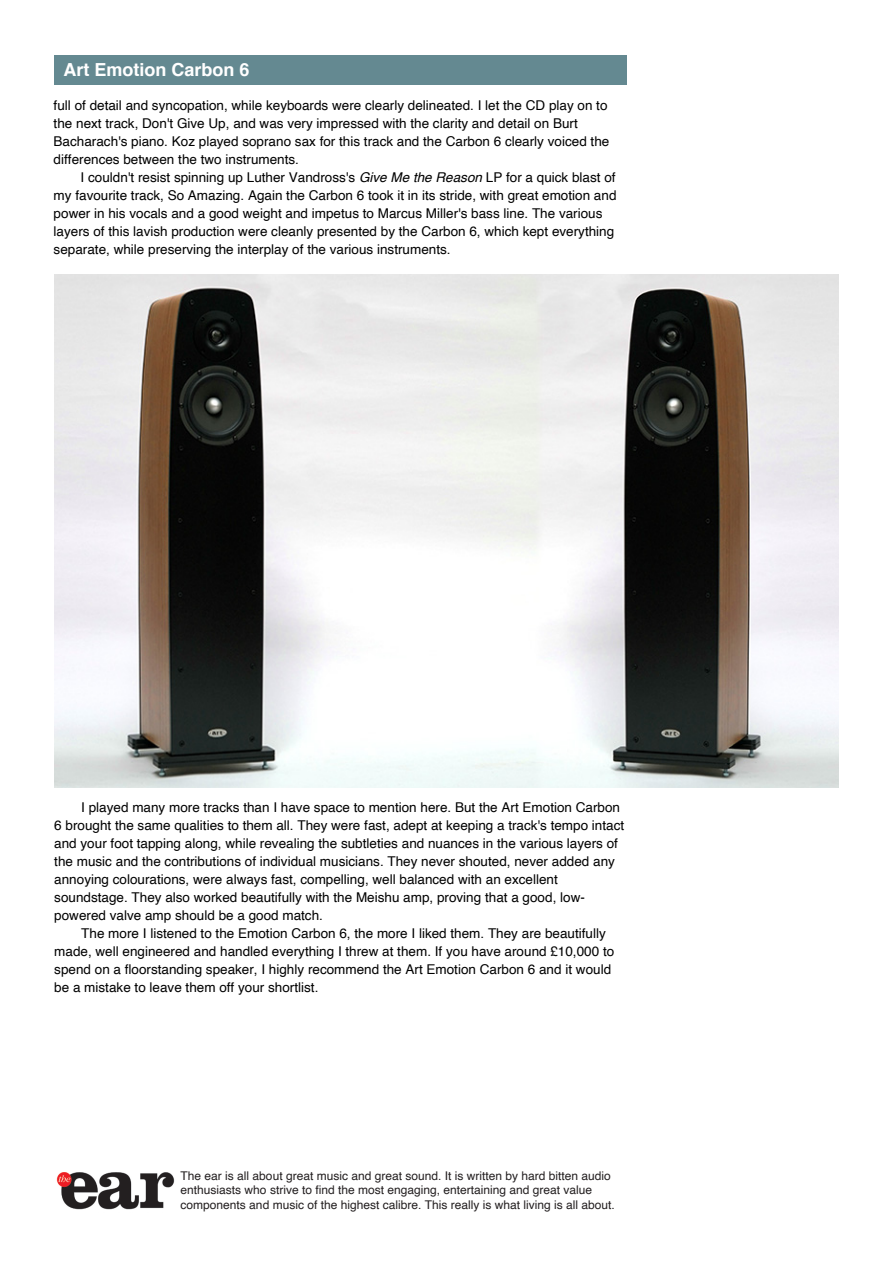
<style>
.page{position:relative;width:893px;height:1263px;background:#fff}
.page>*{position:absolute;margin:0;border:0;box-sizing:border-box;transform-origin:0 0}
.t1{font:700 18px "Helvetica";color:#fff}
.t2{font:13.5px/18px "Helvetica";color:#000}
.t3{font:12px/14.4px "Helvetica";color:#231f20}
.s1{font-style:italic}
</style>
<div class="page">
<div style="left:54px;top:55px;width:572px;height:30px;background:#648991"></div>
<img style="left:54px;top:275px;width:784px;height:513px">
<img style="left:56px;top:1172px;width:119px;height:38px">
<h1 class="t1" style="left:63px;top:63px;width:188px">Art Emotion Carbon 6</h1>
<p class="t2" style="left:54px;top:97px;width:557px">full of detail and syncopation, while keyboards were clearly delineated. I let the CD play on to the next track, Don't Give Up, and was very impressed with the clarity and detail on Burt Bacharach's piano. Koz played soprano sax for this track and the Carbon 6 clearly voiced the differences between the two instruments.</p>
<p class="t2" style="left:54px;top:169px;width:564px;text-indent:27px">I couldn't resist spinning up Luther Vandross's <span class="s1">Give Me the Reason</span> LP for a quick blast of my favourite track, So Amazing. Again the Carbon 6 took it in its stride, with great emotion and power in his vocals and a good weight and impetus to Marcus Miller's bass line. The various layers of this lavish production were cleanly presented by the Carbon 6, which kept everything separate, while preserving the interplay of the various instruments.</p>
<p class="t2" style="left:54px;top:799px;width:571px;text-indent:27px">I played many more tracks than I have space to mention here. But the Art Emotion Carbon 6 brought the same qualities to them all. They were fast, adept at keeping a track's tempo intact and your foot tapping along, while revealing the subtleties and nuances in the various layers of the music and the contributions of individual musicians. They never shouted, never added any annoying colourations, were always fast, compelling, well balanced with an excellent soundstage. They also worked beautifully with the Meishu amp, proving that a good, low&shy;powered valve amp should be a good match.</p>
<p class="t2" style="left:54px;top:925px;width:561px;text-indent:27px">The more I listened to the Emotion Carbon 6, the more I liked them. They are beautifully made, well engineered and handled everything I threw at them. If you have around £10,000 to spend on a floorstanding speaker, I highly recommend the Art Emotion Carbon 6 and it would be a mistake to leave them off your shortlist.</p>
<p class="t3" style="left:181px;top:1169px;width:436px">The ear is all about great music and great sound. It is written by hard bitten audio enthusiasts who strive to find the most engaging, entertaining and great value components and music of the highest calibre. This really is what living is all about.</p>
</div>
